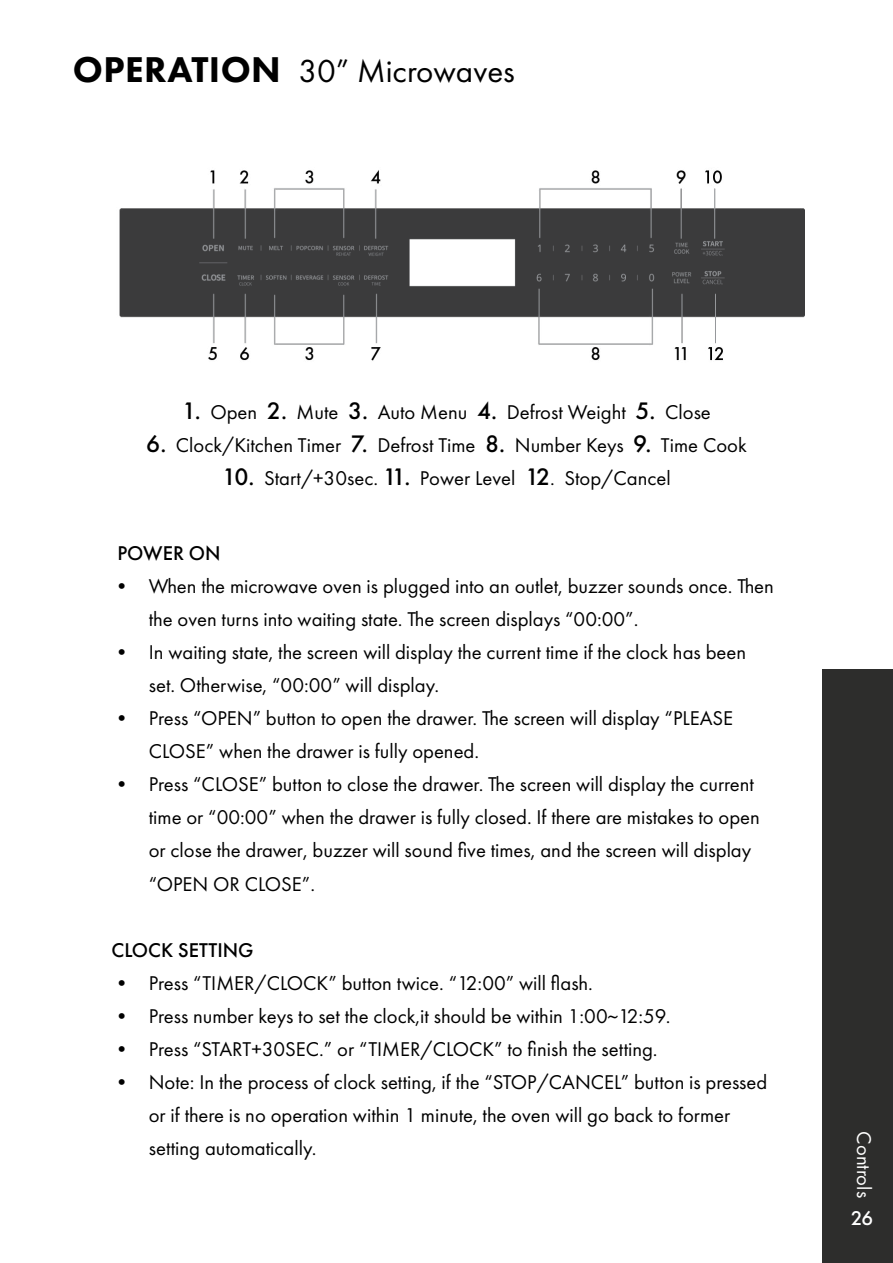
<style>
.page{position:relative;width:893px;height:1263px;background:#fff}
.page>*{position:absolute;margin:0;border:0;box-sizing:border-box;transform-origin:0 0}
.t1{font:33px "Futura PT";color:#000}
.t2{font:20.7px/33px "Futura PT";color:#000}
.t3{font:500 20.7px "Futura PT";color:#000}
.t4{font:20.7px "Futura PT";color:#fff}
.t5{font:500 20.7px "Futura PT";color:#fff}
.s1{font-weight:800;font-size:37.2px}
.s2{font-weight:500;font-size:24.75px}
</style>
<div class="page">
<div style="left:823px;top:669px;width:70px;height:594px;background:#2d2d2c"></div>
<img style="left:119px;top:170px;width:685px;height:191px">
<h1 class="t1" style="left:73px;top:52px;width:444px"><span class="s1">OPERATION</span> 30” Microwaves</h1>
<p class="t2" style="left:182px;top:396px;width:530px"><span class="s2">1.</span> Open <span class="s2">2.</span> Mute <span class="s2">3.</span> Auto Menu <span class="s2">4.</span> Defrost Weight <span class="s2">5.</span> Close</p>
<p class="t2" style="left:146px;top:429px;width:602px"><span class="s2">6.</span> Clock/Kitchen Timer <span class="s2">7.</span> Defrost Time <span class="s2">8.</span> Number Keys <span class="s2">9.</span> Time Cook</p>
<p class="t2" style="left:222px;top:462px;width:450px"><span class="s2">10.</span> Start/+30sec. <span class="s2">11.</span> Power Level <span class="s2">12</span>. Stop/Cancel</p>
<p class="t3" style="left:117px;top:540px;width:105px">POWER ON</p>
<p class="t2" style="left:149px;top:569px;width:627px;text-indent:-37px">• When the microwave oven is plugged into an outlet, buzzer sounds once. Then the oven turns into waiting state. The screen displays “00:00”.</p>
<p class="t2" style="left:149px;top:635px;width:599px;text-indent:-37px">• In waiting state, the screen will display the current time if the clock has been set. Otherwise, “00:00” will display.</p>
<p class="t2" style="left:149px;top:702px;width:586px;text-indent:-37px">• Press “OPEN” button to open the drawer. The screen will display “PLEASE<br>CLOSE” when the drawer is fully opened.</p>
<p class="t2" style="left:149px;top:768px;width:613px;text-indent:-37px">• Press “CLOSE” button to close the drawer. The screen will display the current time or “00:00” when the drawer is fully closed. If there are mistakes to open or close the drawer, buzzer will sound five times, and the screen will display “OPEN OR CLOSE”.</p>
<p class="t3" style="left:112px;top:937px;width:144px">CLOCK SETTING</p>
<p class="t2" style="left:112px;top:966px;width:483px">• Press “TIMER/CLOCK” button twice. “12:00” will flash.</p>
<p class="t2" style="left:112px;top:999px;width:560px">• Press number keys to set the clock,it should be within 1:00~12:59.</p>
<p class="t2" style="left:112px;top:1032px;width:548px">• Press “START+30SEC.” or “TIMER/CLOCK” to finish the setting.</p>
<p class="t2" style="left:149px;top:1065px;width:620px;text-indent:-37px">• Note: In the process of clock setting, if the “STOP/CANCEL” button is pressed or if there is no operation within 1 minute, the oven will go back to former setting automatically.</p>
<p class="t4" style="left:876px;top:1131px;width:68px;rotate:90deg">Controls</p>
<p class="t5" style="left:851px;top:1205px;width:24px">26</p>
</div>
